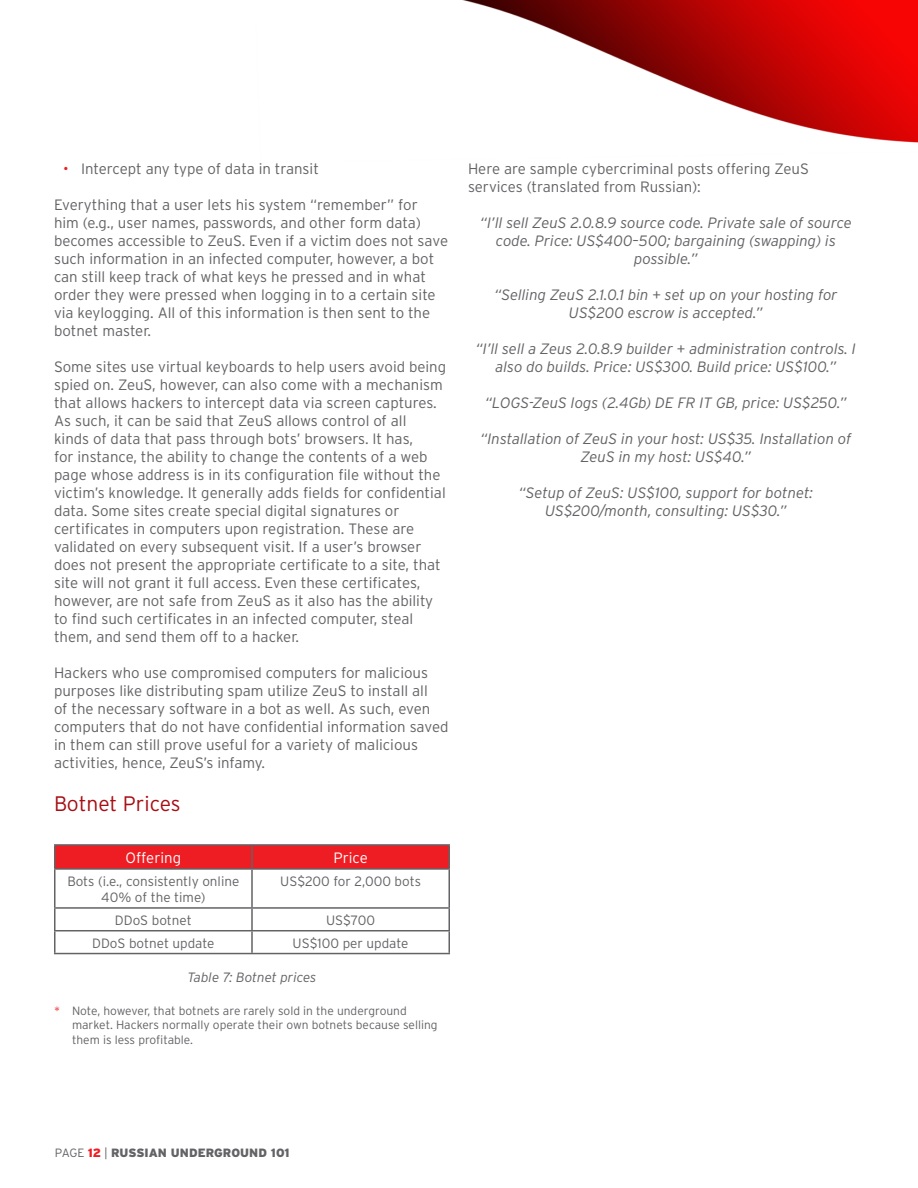
<style>
.page{position:relative;width:918px;height:1188px;background:#fff}
.page>*{position:absolute;margin:0;border:0;box-sizing:border-box;transform-origin:0 0}
.heading_2{font:300 21px "Interstate";letter-spacing:-.005em;color:#a70e13}
.body_text_1{font:300 15px/18px "Interstate";color:#636366}
.quote{font:italic 300 15px/18px "Interstate";color:#636366;text-align:center}
.bulleted_text_1{font:300 15px "Interstate";color:#636366}
.table_header{font:300 15px "Interstate";color:#fff}
.table_body_number{font:300 13.5px/16.2px "Interstate";color:#636366;text-align:center}
.t1{font:italic 300 13.5px "Interstate";color:#636366}
.footnote{font:300 12px/14.4px "Interstate";color:#636366}
.t2{font:900 12px "Interstate";color:#636366}
.s1{color:#ee1d23}
.s2{font-weight:300}
</style>
<div class="page">
<img style="left:54px;top:0;width:864px;height:955px">
<div style="left:56px;top:846px;width:392px;height:22px;background:#ee1d23"></div>
<hr style="left:54px;top:844px;width:198px;height:2px;background:#636366">
<hr style="left:54px;top:846px;width:2px;height:22px;background:#636366">
<hr style="left:252px;top:844px;width:198px;height:2px;background:#636366">
<hr style="left:251px;top:846px;width:2px;height:22px;background:#636366">
<hr style="left:448px;top:846px;width:2px;height:22px;background:#636366">
<hr style="left:54px;top:868px;width:198px;height:2px;background:#636366">
<hr style="left:54px;top:870px;width:2px;height:37px;background:#636366">
<hr style="left:252px;top:868px;width:198px;height:2px;background:#636366">
<hr style="left:251px;top:870px;width:2px;height:37px;background:#636366">
<hr style="left:448px;top:870px;width:2px;height:37px;background:#636366">
<hr style="left:54px;top:907px;width:198px;height:2px;background:#636366">
<hr style="left:54px;top:909px;width:2px;height:21px;background:#636366">
<hr style="left:252px;top:907px;width:198px;height:2px;background:#636366">
<hr style="left:251px;top:909px;width:2px;height:21px;background:#636366">
<hr style="left:448px;top:909px;width:2px;height:21px;background:#636366">
<hr style="left:54px;top:930px;width:198px;height:1px;background:#636366">
<hr style="left:54px;top:931px;width:2px;height:22px;background:#636366">
<hr style="left:252px;top:930px;width:198px;height:1px;background:#636366">
<hr style="left:251px;top:931px;width:2px;height:22px;background:#636366">
<hr style="left:448px;top:931px;width:2px;height:22px;background:#636366">
<hr style="left:54px;top:953px;width:198px;height:1px;background:#636366">
<hr style="left:252px;top:953px;width:198px;height:1px;background:#636366">
<p class="bulleted_text_1" style="left:63px;top:160px;width:258px"><span class="s1">•</span> Intercept any type of data in transit</p>
<p class="body_text_1" style="left:54px;top:196px;width:396px">Everything that a user lets his system “remember” for<br>him (e.g., user names, passwords, and other form data) becomes accessible to ZeuS. Even if a victim does not save such information in an infected computer, however, a bot can still keep track of what keys he pressed and in what order they were pressed when logging in to a certain site via keylogging. All of this information is then sent to the botnet master.</p>
<p class="body_text_1" style="left:54px;top:358px;width:394px">Some sites use virtual keyboards to help users avoid being spied on. ZeuS, however, can also come with a mechanism that allows hackers to intercept data via screen captures.<br>As such, it can be said that ZeuS allows control of all<br>kinds of data that pass through bots’ browsers. It has,<br>for instance, the ability to change the contents of a web page whose address is in its configuration file without the victim’s knowledge. It generally adds fields for confidential data. Some sites create special digital signatures or certificates in computers upon registration. These are validated on every subsequent visit. If a user’s browser does not present the appropriate certificate to a site, that site will not grant it full access. Even these certificates, however, are not safe from ZeuS as it also has the ability to find such certificates in an infected computer, steal them, and send them off to a hacker.</p>
<p class="body_text_1" style="left:54px;top:664px;width:396px">Hackers who use compromised computers for malicious purposes like distributing spam utilize ZeuS to install all<br>of the necessary software in a bot as well. As such, even computers that do not have confidential information saved in them can still prove useful for a variety of malicious activities, hence, ZeuS’s infamy.</p>
<p class="heading_2" style="left:54px;top:791px;width:128px">Botnet Prices</p>
<p class="table_header" style="left:126px;top:849px;width:57px">Offering</p>
<p class="table_header" style="left:333px;top:849px;width:36px">Price</p>
<p class="table_body_number" style="left:67px;top:873px;width:173px">Bots (i.e., consistently online<br>40% of the time)</p>
<p class="table_body_number" style="left:280px;top:873px;width:142px">US$200 for 2,000 bots</p>
<p class="table_body_number" style="left:115px;top:912px;width:78px">DDoS botnet</p>
<p class="table_body_number" style="left:326px;top:912px;width:51px">US$700</p>
<p class="table_body_number" style="left:92px;top:935px;width:124px">DDoS botnet update</p>
<p class="table_body_number" style="left:293px;top:935px;width:117px">US$100 per update</p>
<p class="t1" style="left:187px;top:970px;width:131px">Table 7: Botnet prices</p>
<p class="footnote" style="left:72px;top:1003px;width:367px;text-indent:-18px"><span class="s1">*</span> Note, however, that botnets are rarely sold in the underground market. Hackers normally operate their own botnets because selling them is less profitable.</p>
<p class="body_text_1" style="left:468px;top:160px;width:342px">Here are sample cybercriminal posts offering ZeuS services (translated from Russian):</p>
<p class="quote" style="left:480px;top:214px;width:373px">“I’ll sell ZeuS 2.0.8.9 source code. Private sale of source code. Price: US$400–500; bargaining (swapping) is possible.”</p>
<p class="quote" style="left:494px;top:286px;width:345px">“Selling ZeuS 2.1.0.1 bin + set up on your hosting for<br>US$200 escrow is accepted.”</p>
<p class="quote" style="left:476px;top:340px;width:382px">“I’ll sell a Zeus 2.0.8.9 builder + administration controls. I also do builds. Price: US$300. Build price: US$100.”</p>
<p class="quote" style="left:485px;top:394px;width:363px">“LOGS-ZeuS logs (2.4Gb) DE FR IT GB, price: US$250.”</p>
<p class="quote" style="left:480px;top:430px;width:373px">“Installation of ZeuS in your host: US$35. Installation of<br>ZeuS in my host: US$40.”</p>
<p class="quote" style="left:519px;top:484px;width:296px">“Setup of ZeuS: US$100, support for botnet:<br>US$200/month, consulting: US$30.”</p>
<p class="t2" style="left:55px;top:1146px;width:236px"><span class="s2">PAGE</span> <span class="s1">12</span> <span class="s2">|</span> RUSSIAN UNDERGROUND 101</p>
</div>
